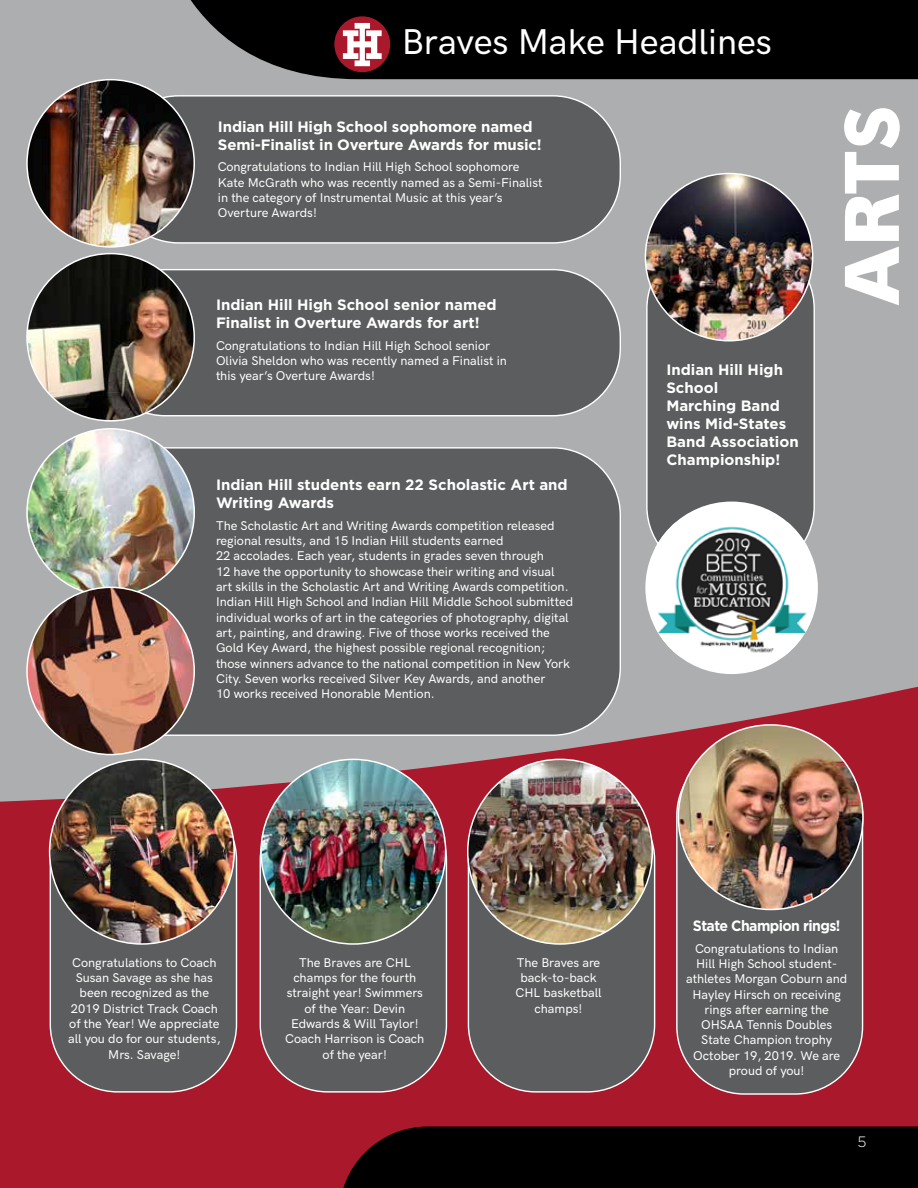
<style>
.page{position:relative;width:918px;height:1188px;background:#fff}
.page>*{position:absolute;margin:0;border:0;box-sizing:border-box;transform-origin:0 0}
.t1{font:82.5px "Agan S75";color:#fff}
.t2{font:500 36px "HK Grotesk";color:#fff}
.t3{font:700 15px/18px "Gotham Pro";color:#fff}
.t4{font:700 15px "Gotham Pro";letter-spacing:-.04em;color:#fff;scale:.94 1}
.t5{font:300 15px "Gotham Pro";color:#fff}
.t6{font:500 12.75px/15.3px "HK Grotesk";color:#fff;text-align:center}
</style>
<div class="page">
<div style="left:0;top:0;width:918px;height:678px;background:#adaeaf"></div>
<svg style="left:0;top:678px;width:918px;height:510px;background:#ab3848"></svg>
<div style="left:339px;top:1126px;width:579px;height:62px;background:#000"></div>
<svg style="left:180px;top:0;width:738px;height:79px;background:#0e0e0e"></svg>
<div style="left:677px;top:748px;width:186px;height:346px;background:#5b5d5e;border-radius:68px"></div>
<div style="left:50px;top:793px;width:187px;height:299px;background:#5b5d5e;border-radius:68px"></div>
<div style="left:260px;top:793px;width:186px;height:299px;background:#5b5d5e;border-radius:68px"></div>
<div style="left:468px;top:793px;width:187px;height:299px;background:#5b5d5e;border-radius:68px"></div>
<div style="left:647px;top:241px;width:167px;height:333px;background:#5b5d5e;border-radius:68px"></div>
<div style="left:111px;top:96px;width:509px;height:147px;background:#5b5d5e;border-radius:68px"></div>
<div style="left:111px;top:95px;width:510px;height:149px;border:1px solid #fff;border-radius:68px"></div>
<div style="left:98px;top:270px;width:522px;height:146px;background:#5b5d5e;border-radius:67px"></div>
<div style="left:97px;top:269px;width:524px;height:147px;border:1px solid #fff;border-radius:67px"></div>
<div style="left:98px;top:448px;width:522px;height:287px;background:#5b5d5e;border-radius:68px"></div>
<img style="left:645px;top:174px;width:168px;height:167px;border-radius:84px">
<img style="left:27px;top:80px;width:167px;height:167px;border-radius:84px">
<img style="left:27px;top:254px;width:167px;height:166px">
<img style="left:28px;top:429px;width:166px;height:167px">
<img style="left:27px;top:587px;width:167px;height:168px;border-radius:84px">
<img style="left:678px;top:725px;width:185px;height:185px;border-radius:92px">
<img style="left:50px;top:759px;width:184px;height:185px;border-radius:92px">
<img style="left:262px;top:759px;width:184px;height:184px">
<img style="left:468px;top:759px;width:184px;height:185px;border-radius:92px">
<div style="left:334px;top:16px;width:56px;height:56px;background:#aa182c;border-radius:50%"></div>
<svg style="left:343px;top:23px;width:39px;height:43px"></svg>
<div style="left:645px;top:502px;width:173px;height:172px;background:#fff;border-radius:50%"></div>
<img style="left:655px;top:522px;width:153px;height:134px">
<h2 class="t2" style="left:402px;top:14px;width:372px">Braves Make Headlines</h2>
<p class="t3" style="left:218px;top:117px;width:325px">Indian Hill High School sophomore named<br>Semi-Finalist in Overture Awards for music!</p>
<p class="t6" style="left:218px;top:158px;width:326px;text-align:left">Congratulations to Indian Hill High School sophomore Kate McGrath who was recently named as a Semi-Finalist in the category of Instrumental Music at this year’s Overture Awards!</p>
<p class="t3" style="left:216px;top:295px;width:282px">Indian Hill High School senior named<br>Finalist in Overture Awards for art!</p>
<p class="t6" style="left:216px;top:337px;width:293px;text-align:left">Congratulations to Indian Hill High School senior<br>Olivia Sheldon who was recently named a Finalist in this year’s Overture Awards!</p>
<p class="t3" style="left:216px;top:476px;width:353px">Indian Hill students earn 22 Scholastic Art and<br>Writing Awards</p>
<p class="t6" style="left:216px;top:517px;width:359px;text-align:left">The Scholastic Art and Writing Awards competition released regional results, and 15 Indian Hill students earned<br>22 accolades. Each year, students in grades seven through<br>12 have the opportunity to showcase their writing and visual art skills in the Scholastic Art and Writing Awards competition.<br>Indian Hill High School and Indian Hill Middle School submitted individual works of art in the categories of photography, digital art, painting, and drawing. Five of those works received the Gold Key Award, the highest possible regional recognition; those winners advance to the national competition in New York City. Seven works received Silver Key Awards, and another<br>10 works received Honorable Mention.</p>
<p class="t3" style="left:666px;top:360px;width:134px">Indian Hill High<br>School<br>Marching Band wins Mid-States<br>Band Association<br>Championship!</p>
<h1 class="t1" style="left:825px;top:306px;width:202px;rotate:-90deg">ARTS</h1>
<p class="t6" style="left:68px;top:954px;width:154px">Congratulations to Coach<br>Susan Savage as she has been recognized as the<br>2019 District Track Coach of the Year! We appreciate all you do for our students,<br>Mrs. Savage!</p>
<p class="t6" style="left:285px;top:954px;width:141px">The Braves are CHL champs for the fourth straight year! Swimmers of the Year: Devin<br>Edwards &amp; Will Taylor!<br>Coach Harrison is Coach of the year!</p>
<p class="t6" style="left:515px;top:954px;width:88px">The Braves are back-to-back<br>CHL basketball champs!</p>
<p class="t4" style="left:693px;top:917px;width:158px">State Champion rings!</p>
<p class="t6" style="left:686px;top:940px;width:163px">Congratulations to Indian<br>Hill High School student&shy;athletes Morgan Coburn and<br>Hayley Hirsch on receiving rings after earning the<br>OHSAA Tennis Doubles<br>State Champion trophy<br>October 19, 2019. We are proud of you!</p>
<p class="t5" style="left:857px;top:1134px;width:11px">5</p>
</div>
